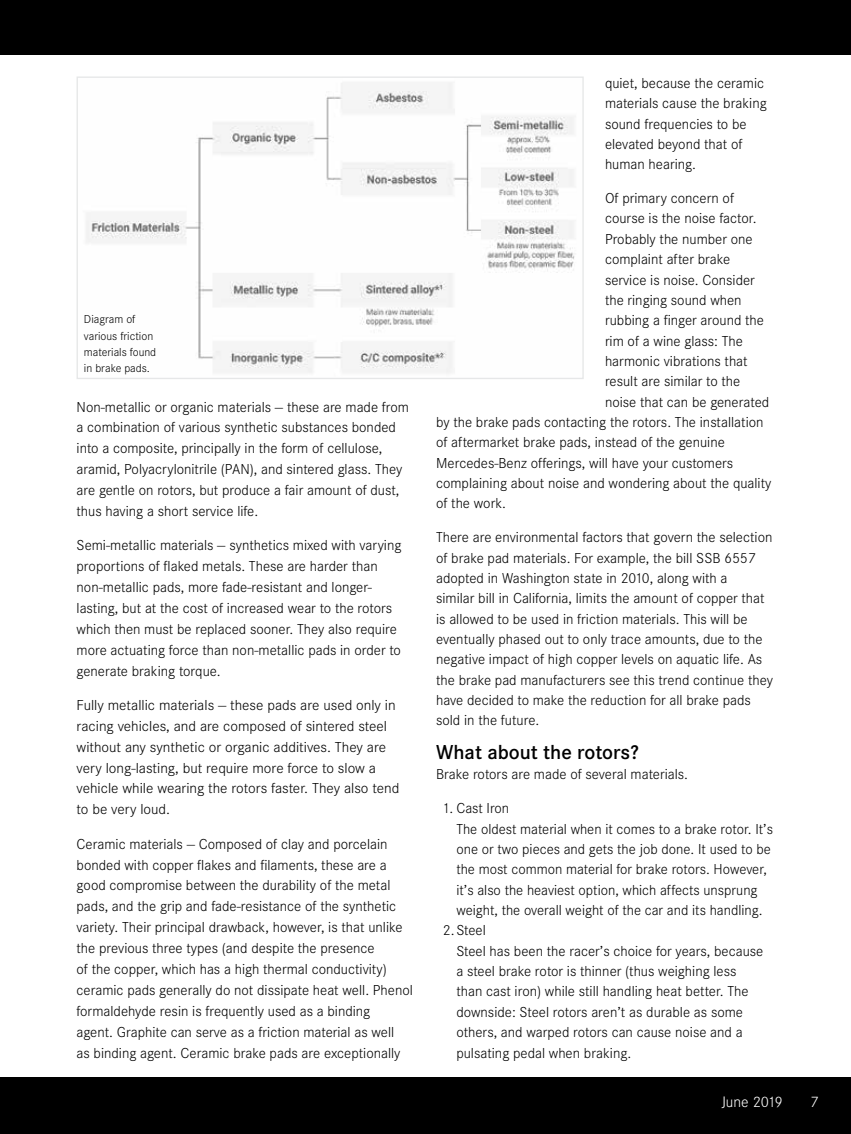
<style>
.page{position:relative;width:851px;height:1134px;background:#fff}
.page>*{position:absolute;margin:0;border:0;box-sizing:border-box;transform-origin:0 0}
.t1{font:600 21px "Corporate S";color:#000}
.t2{font:300 15.75px "Corporate S";color:#fff}
.t3{font:300 15px/20.9px "Corporate S";color:#000}
.t4{font:300 12px/16.2px "Corporate S";color:#000}
</style>
<div class="page">
<div style="left:0;top:1077px;width:850px;height:57px;background:#000"></div>
<div style="left:0;top:0;width:850px;height:55px;background:#000"></div>
<img style="left:86px;top:82px;width:489px;height:291px">
<div style="left:77px;top:77px;width:506px;height:302px;border:1px solid #e6e7e8"></div>
<p class="t4" style="left:84px;top:312px;width:74px">Diagram of various friction materials found in brake pads.</p>
<p class="t3" style="left:77px;top:396px;width:334px">Non-metallic or organic materials — these are made from a combination of various synthetic substances bonded into a composite, principally in the form of cellulose, aramid, Polyacrylonitrile (PAN), and sintered glass. They are gentle on rotors, but produce a fair amount of dust, thus having a short service life.</p>
<p class="t3" style="left:77px;top:535px;width:326px">Semi-metallic materials — synthetics mixed with varying proportions of flaked metals. These are harder than non-metallic pads, more fade-resistant and longer&shy;lasting, but at the cost of increased wear to the rotors which then must be replaced sooner. They also require more actuating force than non-metallic pads in order to generate braking torque.</p>
<p class="t3" style="left:77px;top:695px;width:324px">Fully metallic materials — these pads are used only in racing vehicles, and are composed of sintered steel without any synthetic or organic additives. They are very long-lasting, but require more force to slow a vehicle while wearing the rotors faster. They also tend to be very loud.</p>
<p class="t3" style="left:77px;top:834px;width:338px">Ceramic materials — Composed of clay and porcelain bonded with copper flakes and filaments, these are a good compromise between the durability of the metal pads, and the grip and fade-resistance of the synthetic variety. Their principal drawback, however, is that unlike the previous three types (and despite the presence<br>of the copper, which has a high thermal conductivity) ceramic pads generally do not dissipate heat well. Phenol formaldehyde resin is frequently used as a binding<br>agent. Graphite can serve as a friction material as well<br>as binding agent. Ceramic brake pads are exceptionally</p>
<p class="t3" style="left:605px;top:73px;width:163px;line-height:20.4px">quiet, because the ceramic materials cause the braking sound frequencies to be elevated beyond that of human hearing.</p>
<p class="t3" style="left:605px;top:188px;width:131px">Of primary concern of</p>
<p class="t3" style="left:605px;top:208px;width:153px">course is the noise factor.</p>
<p class="t3" style="left:605px;top:229px;width:149px">Probably the number one</p>
<p class="t3" style="left:605px;top:249px;width:127px">complaint after brake</p>
<p class="t3" style="left:605px;top:269px;width:151px">service is noise. Consider</p>
<p class="t3" style="left:605px;top:290px;width:138px">the ringing sound when</p>
<p class="t3" style="left:605px;top:310px;width:160px">rubbing a finger around the</p>
<p class="t3" style="left:605px;top:330px;width:139px">rim of a wine glass: The</p>
<p class="t3" style="left:605px;top:351px;width:144px">harmonic vibrations that</p>
<p class="t3" style="left:605px;top:371px;width:137px">result are similar to the</p>
<p class="t3" style="left:605px;top:392px;width:166px">noise that can be generated</p>
<p class="t3" style="left:436px;top:412px;width:329px">by the brake pads contacting the rotors. The installation</p>
<p class="t3" style="left:436px;top:432px;width:290px">of aftermarket brake pads, instead of the genuine</p>
<p class="t3" style="left:436px;top:453px;width:299px">Mercedes-Benz offerings, will have your customers</p>
<p class="t3" style="left:436px;top:473px;width:337px">complaining about noise and wondering about the quality</p>
<p class="t3" style="left:436px;top:493px;width:71px">of the work.</p>
<p class="t3" style="left:436px;top:527px;width:338px;line-height:20.4px">There are environmental factors that govern the selection of brake pad materials. For example, the bill SSB 6557 adopted in Washington state in 2010, along with a<br>similar bill in California, limits the amount of copper that is allowed to be used in friction materials. This will be eventually phased out to only trace amounts, due to the negative impact of high copper levels on aquatic life. As the brake pad manufacturers see this trend continue they have decided to make the reduction for all brake pads sold in the future.</p>
<h1 class="t1" style="left:436px;top:740px;width:204px">What about the rotors?</h1>
<p class="t3" style="left:436px;top:764px;width:253px">Brake rotors are made of several materials.</p>
<p class="t3" style="left:443px;top:798px;width:68px">1. Cast Iron</p>
<p class="t3" style="left:456px;top:819px;width:318px">The oldest material when it comes to a brake rotor. It’s</p>
<p class="t3" style="left:456px;top:839px;width:316px">one or two pieces and gets the job done. It used to be</p>
<p class="t3" style="left:456px;top:859px;width:312px">the most common material for brake rotors. However,</p>
<p class="t3" style="left:456px;top:880px;width:303px">it’s also the heaviest option, which affects unsprung</p>
<p class="t3" style="left:456px;top:900px;width:308px">weight, the overall weight of the car and its handling.</p>
<p class="t3" style="left:443px;top:920px;width:44px">2.Steel</p>
<p class="t3" style="left:456px;top:941px;width:308px">Steel has been the racer’s choice for years, because</p>
<p class="t3" style="left:456px;top:961px;width:281px">a steel brake rotor is thinner (thus weighing less</p>
<p class="t3" style="left:456px;top:981px;width:294px">than cast iron) while still handling heat better. The</p>
<p class="t3" style="left:456px;top:1002px;width:288px">downside: Steel rotors aren’t as durable as some</p>
<p class="t3" style="left:456px;top:1022px;width:288px">others, and warped rotors can cause noise and a</p>
<p class="t3" style="left:456px;top:1042px;width:176px">pulsating pedal when braking.</p>
<p class="t2" style="left:721px;top:1093px;width:63px">June 2019</p>
<p class="t2" style="left:810px;top:1093px;width:10px">7</p>
</div>
